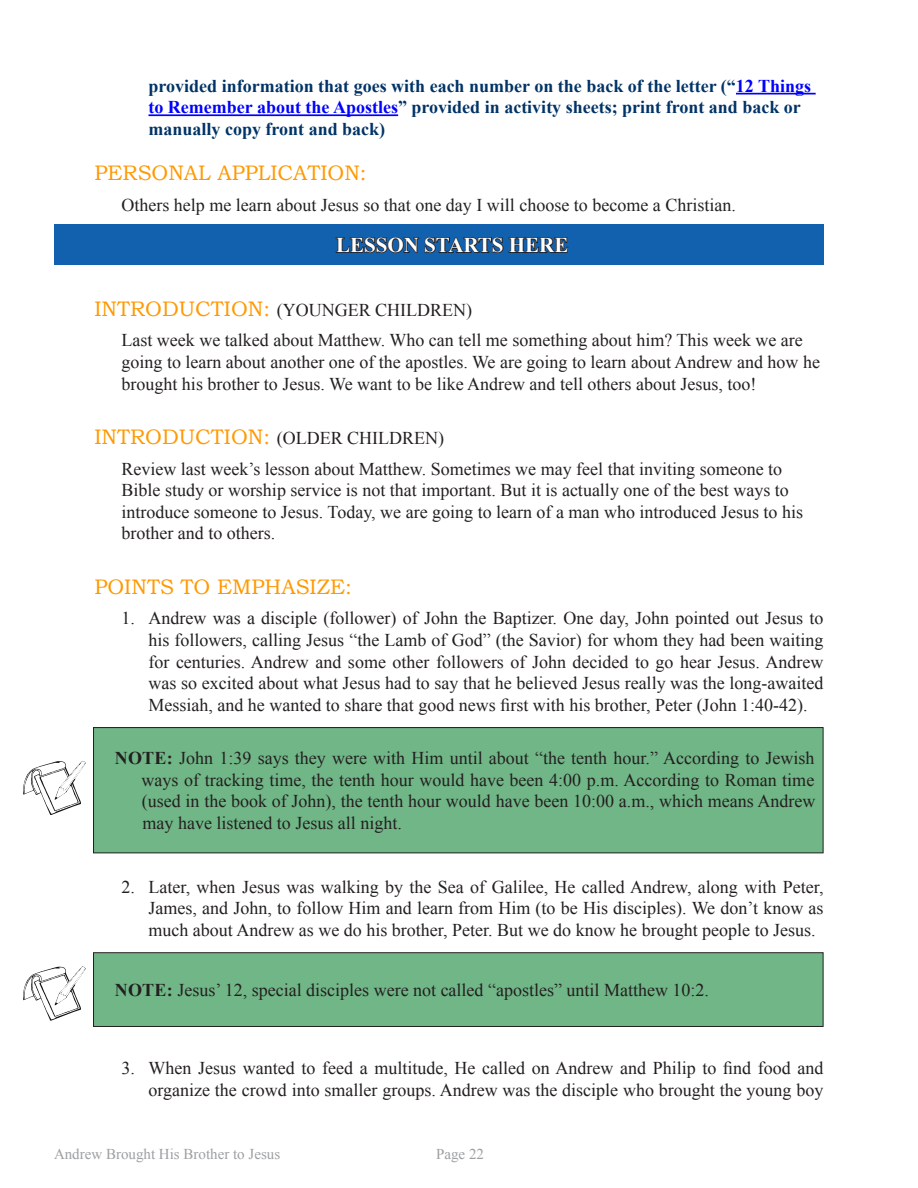
<style>
.page{position:relative;width:918px;height:1188px;background:#fff}
.page>*{position:absolute;margin:0;border:0;box-sizing:border-box;transform-origin:0 0}
.Heading_1{font:21px "Bookman Old Style";color:#f90}
.Lesson_Start_Text{font:700 21px "Times New Roman";color:#fff}
.Boxed_Text{font:18px/21.6px "Times New Roman";color:#231f20;text-align:justify}
.Body_Text_Indented{font:18px/21.6px "Times New Roman";color:#231f20}
.t1{font:700 18px/21.6px "Times New Roman";color:#036}
.Heading_1-2{font:18px "Times New Roman";color:#231f20}
.t2{font:15px "Times New Roman";color:#9d9fa2}
.s1{color:#00f}
.s2{font-family:"Bookman Old Style";font-size:21px;color:#f90}
.s3{font-weight:700}
</style>
<div class="page">
<div style="left:54px;top:225px;width:770px;height:40px;background:#1161af"></div>
<svg style="left:335px;top:237px;width:234px;height:16px"></svg>
<hr style="left:736px;top:93px;width:80px;height:2px;background:#00f">
<hr style="left:148px;top:114px;width:250px;height:2px;background:#00f">
<svg style="left:23px;top:761px;width:63px;height:54px"></svg>
<div style="left:94px;top:728px;width:729px;height:125px;background:#70b686"></div>
<div style="left:93px;top:727px;width:731px;height:126px;border:1px solid #231f20"></div>
<svg style="left:23px;top:966px;width:63px;height:55px"></svg>
<div style="left:94px;top:953px;width:729px;height:73px;background:#70b686"></div>
<div style="left:93px;top:952px;width:731px;height:75px;border:1px solid #231f20"></div>
<p class="t1" style="left:148px;top:74px;width:664px">provided information that goes with each number on the back of the letter (“<span class="s1">12 Things to Remember about the Apostles</span>” provided in activity sheets; print front and back or manually copy front and back)</p>
<p class="Heading_1" style="left:94px;top:160px;width:274px">PERSONAL APPLICATION:</p>
<p class="Body_Text_Indented" style="left:122px;top:194px;width:616px">Others help me learn about Jesus so that one day I will choose to become a Christian.</p>
<p class="Lesson_Start_Text" style="left:336px;top:230px;width:234px">LESSON STARTS HERE</p>
<p class="Heading_1-2" style="left:94px;top:298px;width:379px"><span class="s2">INTRODUCTION:</span> (YOUNGER CHILDREN)</p>
<p class="Body_Text_Indented" style="left:122px;top:329px;width:700px">Last week we talked about Matthew. Who can tell me something about him? This week we are going to learn about another one of the apostles. We are going to learn about Andrew and how he brought his brother to Jesus. We want to be like Andrew and tell others about Jesus, too!</p>
<p class="Heading_1-2" style="left:94px;top:426px;width:351px"><span class="s2">INTRODUCTION:</span> (OLDER CHILDREN)</p>
<p class="Body_Text_Indented" style="left:122px;top:458px;width:683px">Review last week’s lesson about Matthew. Sometimes we may feel that inviting someone to Bible study or worship service is not that important. But it is actually one of the best ways to introduce someone to Jesus. Today, we are going to learn of a man who introduced Jesus to his brother and to others.</p>
<p class="Heading_1" style="left:94px;top:573px;width:259px">POINTS TO EMPHASIZE:</p>
<p class="Boxed_Text" style="left:148px;top:607px;width:677px;text-indent:-27px">1. Andrew was a disciple (follower) of John the Baptizer. One day, John pointed out Jesus to his followers, calling Jesus “the Lamb of God” (the Savior) for whom they had been waiting for centuries. Andrew and some other followers of John decided to go hear Jesus. Andrew was so excited about what Jesus had to say that he believed Jesus really was the long-awaited Messiah, and he wanted to share that good news first with his brother, Peter (John 1:40-42).</p>
<p class="Boxed_Text" style="left:142px;top:747px;width:675px;text-indent:-27px"><span class="s3">NOTE:</span> John 1:39 says they were with Him until about “the tenth hour.” According to Jewish ways of tracking time, the tenth hour would have been 4:00 p.m. According to Roman time (used in the book of John), the tenth hour would have been 10:00 a.m., which means Andrew may have listened to Jesus all night.</p>
<p class="Boxed_Text" style="left:148px;top:876px;width:677px;text-indent:-27px">2. Later, when Jesus was walking by the Sea of Galilee, He called Andrew, along with Peter, James, and John, to follow Him and learn from Him (to be His disciples). We don’t know as much about Andrew as we do his brother, Peter. But we do know he brought people to Jesus.</p>
<p class="Boxed_Text" style="left:115px;top:979px;width:596px"><span class="s3">NOTE:</span> Jesus’ 12, special disciples were not called “apostles” until Matthew 10:2.</p>
<p class="Boxed_Text" style="left:122px;top:1057px;width:704px;text-align:right">3. When Jesus wanted to feed a multitude, He called on Andrew and Philip to find food and organize the crowd into smaller groups. Andrew was the disciple who brought the young boy</p>
<p class="t2" style="left:54px;top:1144px;width:228px">Andrew Brought His Brother to Jesus</p>
<p class="t2" style="left:436px;top:1144px;width:49px">Page 22</p>
</div>
